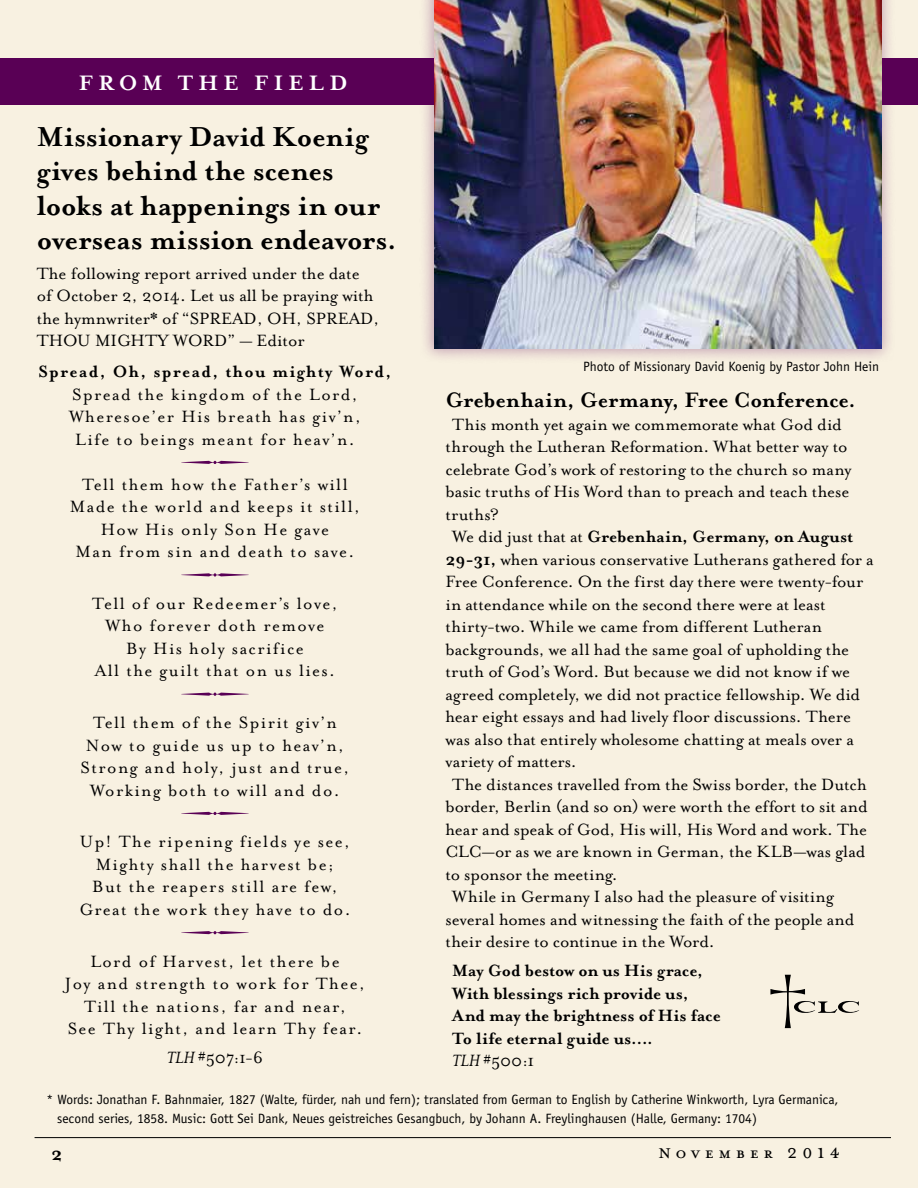
<style>
.page{position:relative;width:918px;height:1188px;background:#f8f1e1}
.page>*{position:absolute;margin:0;border:0;box-sizing:border-box;transform-origin:0 0}
.t1{font:67.5px "Woodtype Ornaments Std";color:#590055}
.t2{font:700 31.5px/34.5px "Mrs Eaves";color:#000}
.t3{font:700 24px "Mrs Eaves";color:#000}
.t4{font:700 24px "Mrs Eaves";letter-spacing:.22em;color:#fff}
.t5{font:22.5px "Mrs Eaves Petite Caps";letter-spacing:.2em;color:#000}
.t6{font:700 21px "Mrs Eaves";color:#000}
.t7{font:18.75px/22.5px "Mrs Eaves Roman";letter-spacing:.01em;color:#000}
.t8{font:18.75px/22.5px "Mrs Eaves Roman";letter-spacing:.075em;color:#000;text-align:center}
.t9{font:700 18.75px/22.5px "Mrs Eaves";letter-spacing:.01em;color:#000}
.t10{font:18.75px "Mrs Eaves Roman";letter-spacing:-.01em;color:#000}
.t11{font:700 18.75px "Mrs Eaves";letter-spacing:.075em;color:#000}
.t12{font:13.5px/19.5px "Officina Sans";color:#000}
.s1{font-family:"Mrs Eaves";font-style:italic}
.s2{font-family:"Mrs Eaves Roman";font-weight:400}
.s3{font-family:"Mrs Eaves";font-weight:700}
</style>
<div class="page">
<hr style="left:35px;top:1137px;width:856px;height:1px;background:#000">
<div style="left:0;top:58px;width:918px;height:47px;background:#590055"></div>
<svg style="left:770px;top:975px;width:89px;height:53px"></svg>
<div style="left:419px;top:0;width:478px;height:364px;background:#590055;opacity:.34"></div>
<img style="left:434px;top:0;width:447px;height:349px">
<p class="t4" style="left:79px;top:69px;width:271px">FROM THE FIELD</p>
<h2 class="t2" style="left:37px;top:120px;width:362px">Missionary David Koenig gives behind the scenes looks at happenings in our overseas mission endeavors.</h2>
<p class="t7" style="left:37px;top:262px;width:344px">The following report arrived under the date of October 2, 2014. Let us all be praying with the hymnwriter* of “SPREAD, OH, SPREAD, THOU MIGHTY WORD” — Editor</p>
<p class="t11" style="left:38px;top:361px;width:354px">Spread, Oh, spread, thou mighty Word,</p>
<p class="t8" style="left:69px;top:383px;width:293px">Spread the kingdom of the Lord,<br>Wheresoe’er His breath has giv’n,<br>Life to beings meant for heav’n.</p>
<h1 class="t1" style="left:180px;top:433px;width:72px">•</h1>
<p class="t8" style="left:82px;top:473px;width:267px">Tell them how the Father’s will</p>
<p class="t8" style="left:70px;top:495px;width:291px">Made the world and keeps it still,</p>
<p class="t8" style="left:76px;top:518px;width:280px">How His only Son He gave<br>Man from sin and death to save.</p>
<p class="t8" style="left:92px;top:592px;width:247px">Tell of our Redeemer’s love,<br>Who forever doth remove</p>
<h1 class="t1" style="left:180px;top:545px;width:72px">•</h1>
<p class="t8" style="left:95px;top:637px;width:242px">By His holy sacrifice<br>All the guilt that on us lies.</p>
<h1 class="t1" style="left:180px;top:664px;width:72px">•</h1>
<p class="t8" style="left:93px;top:711px;width:245px">Tell them of the Spirit giv’n</p>
<p class="t8" style="left:86px;top:734px;width:260px">Now to guide us up to heav’n,</p>
<p class="t8" style="left:81px;top:756px;width:270px">Strong and holy, just and true,<br>Working both to will and do.</p>
<p class="t8" style="left:80px;top:831px;width:272px">Up! The ripening fields ye see,<br>Mighty shall the harvest be;</p>
<h1 class="t1" style="left:180px;top:784px;width:72px">•</h1>
<p class="t8" style="left:79px;top:876px;width:273px">But the reapers still are few,<br>Great the work they have to do.</p>
<h1 class="t1" style="left:180px;top:903px;width:72px">•</h1>
<p class="t8" style="left:90px;top:950px;width:251px">Lord of Harvest, let there be</p>
<p class="t8" style="left:65px;top:972px;width:302px">Joy and strength to work for Thee,</p>
<p class="t8" style="left:68px;top:995px;width:296px">Till the nations, far and near,<br>See Thy light, and learn Thy fear.</p>
<p class="t7" style="left:167px;top:1047px;width:98px"><span class="s1">TLH</span> #507:1-6</p>
<p class="t12" style="left:583px;top:357px;width:298px">Photo of Missionary David Koenig by Pastor John Hein</p>
<p class="t3" style="left:446px;top:386px;width:412px">Grebenhain, Germany, Free Conference.</p>
<p class="t7" style="left:446px;top:413px;width:408px;text-indent:7px">This month yet again we commemorate what God did through the Lutheran Reformation. What better way to celebrate God’s work of restoring to the church so many basic truths of His Word than to preach and teach these truths?</p>
<p class="t9" style="left:452px;top:526px;width:402px"><span class="s2">We did just that at</span> Grebenhain, Germany, on August</p>
<p class="t7" style="left:446px;top:548px;width:430px"><span class="s3">29-31,</span> when various conservative Lutherans gathered for a</p>
<p class="t7" style="left:446px;top:571px;width:420px">Free Conference. On the first day there were twenty-four</p>
<p class="t7" style="left:446px;top:593px;width:382px">in attendance while on the second there were at least</p>
<p class="t7" style="left:446px;top:616px;width:378px">thirty-two. While we came from different Lutheran</p>
<p class="t7" style="left:446px;top:638px;width:405px">backgrounds, we all had the same goal of upholding the</p>
<p class="t7" style="left:446px;top:661px;width:406px">truth of God’s Word. But because we did not know if we</p>
<p class="t10" style="left:446px;top:684px;width:416px">agreed completely, we did not practice fellowship. We did</p>
<p class="t7" style="left:446px;top:706px;width:407px">hear eight essays and had lively floor discussions. There</p>
<p class="t7" style="left:446px;top:728px;width:410px">was also that entirely wholesome chatting at meals over a</p>
<p class="t7" style="left:446px;top:751px;width:133px">variety of matters.</p>
<p class="t7" style="left:452px;top:773px;width:416px">The distances travelled from the Swiss border, the Dutch</p>
<p class="t7" style="left:446px;top:796px;width:424px">border, Berlin (and so on) were worth the effort to sit and</p>
<p class="t7" style="left:446px;top:818px;width:423px">hear and speak of God, His will, His Word and work. The</p>
<p class="t7" style="left:446px;top:841px;width:421px">CLC—or as we are known in German, the KLB—was glad</p>
<p class="t7" style="left:446px;top:863px;width:174px">to sponsor the meeting.</p>
<p class="t7" style="left:452px;top:886px;width:383px">While in Germany I also had the pleasure of visiting</p>
<p class="t7" style="left:446px;top:908px;width:410px">several homes and witnessing the faith of the people and</p>
<p class="t10" style="left:446px;top:931px;width:271px">their desire to continue in the Word.</p>
<p class="t9" style="left:452px;top:960px;width:270px">May God bestow on us His grace,<br>With blessings rich provide us,<br>And may the brightness of His face<br>To life eternal guide us….</p>
<p class="t7" style="left:452px;top:1050px;width:84px"><span class="s1">TLH</span> #500:1</p>
<p class="t12" style="left:57px;top:1089px;width:783px;text-indent:-10px">* Words: Jonathan F. Bahnmaier, 1827 (Walte, fürder, nah und fern); translated from German to English by Catherine Winkworth, Lyra Germanica, second series, 1858. Music: Gott Sei Dank, Neues geistreiches Gesangbuch, by Johann A. Freylinghausen (Halle, Germany: 1704)</p>
<p class="t6" style="left:51px;top:1141px;width:13px">2</p>
<p class="t5" style="left:658px;top:1143px;width:184px">November 2014</p>
</div>
